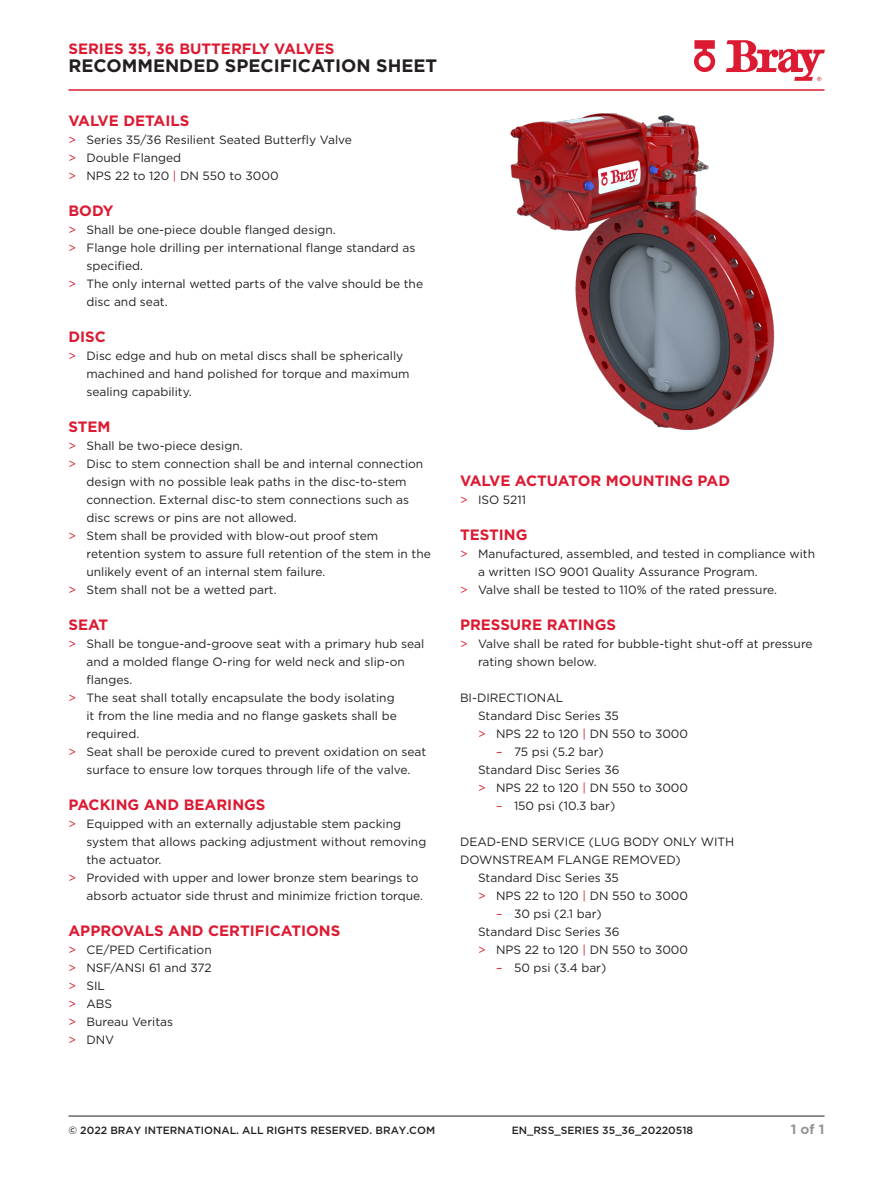
<style>
.page{position:relative;width:893px;height:1188px;background:#fff}
.page>*{position:absolute;margin:0;border:0;box-sizing:border-box;transform-origin:0 0}
.t1{font:700 18px "Gotham";color:#231f20}
.Subhead_1{font:700 15px "Gotham";color:#dc1a32}
.t2{font:700 13.5px "Gotham";color:#939598}
.Body_Text{font:12px/18px "Gotham";color:#231f20}
.t3{font:500 10.5px "Gotham";color:#231f20}
.s1{color:#dc1a32}
</style>
<div class="page">
<hr style="left:68px;top:1116px;width:756px;height:1px;background:#231f20">
<hr style="left:68px;top:89px;width:756px;height:2px;background:#dc1a32">
<svg style="left:726px;top:40px;width:99px;height:41px"></svg>
<svg style="left:694px;top:40px;width:21px;height:32px"></svg>
<img style="left:510px;top:113px;width:265px;height:317px">
<p class="Subhead_1" style="left:68px;top:39px;width:267px">SERIES 35, 36 BUTTERFLY VALVES</p>
<h1 class="t1" style="left:68px;top:54px;width:370px">RECOMMENDED SPECIFICATION SHEET</h1>
<p class="Subhead_1" style="left:68px;top:111px;width:122px">VALVE DETAILS</p>
<p class="Body_Text" style="left:68px;top:130px;width:285px"><span class="s1">&gt;</span> Series 35/36 Resilient Seated Butterfly Valve</p>
<p class="Body_Text" style="left:68px;top:148px;width:114px"><span class="s1">&gt;</span> Double Flanged</p>
<p class="Body_Text" style="left:68px;top:166px;width:212px"><span class="s1">&gt;</span> NPS 22 to 120 <span class="s1">|</span> DN 550 to 3000</p>
<p class="Subhead_1" style="left:68px;top:201px;width:47px">BODY</p>
<p class="Body_Text" style="left:68px;top:220px;width:269px"><span class="s1">&gt;</span> Shall be one-piece double flanged design.</p>
<p class="Body_Text" style="left:86px;top:238px;width:330px;text-indent:-18px"><span class="s1">&gt;</span> Flange hole drilling per international flange standard as specified.</p>
<p class="Body_Text" style="left:86px;top:274px;width:338px;text-indent:-18px"><span class="s1">&gt;</span> The only internal wetted parts of the valve should be the disc and seat.</p>
<p class="Subhead_1" style="left:68px;top:327px;width:39px">DISC</p>
<p class="Body_Text" style="left:86px;top:346px;width:325px;text-indent:-18px"><span class="s1">&gt;</span> Disc edge and hub on metal discs shall be spherically machined and hand polished for torque and maximum sealing capability.</p>
<p class="Subhead_1" style="left:68px;top:417px;width:44px">STEM</p>
<p class="Body_Text" style="left:68px;top:436px;width:176px"><span class="s1">&gt;</span> Shall be two-piece design.</p>
<p class="Body_Text" style="left:86px;top:454px;width:338px;text-indent:-18px"><span class="s1">&gt;</span> Disc to stem connection shall be and internal connection design with no possible leak paths in the disc-to-stem connection. External disc-to stem connections such as disc screws or pins are not allowed.</p>
<p class="Body_Text" style="left:86px;top:526px;width:346px;text-indent:-18px"><span class="s1">&gt;</span> Stem shall be provided with blow-out proof stem retention system to assure full retention of the stem in the unlikely event of an internal stem failure.</p>
<p class="Body_Text" style="left:68px;top:580px;width:210px"><span class="s1">&gt;</span> Stem shall not be a wetted part.</p>
<p class="Subhead_1" style="left:68px;top:615px;width:41px">SEAT</p>
<p class="Body_Text" style="left:86px;top:634px;width:339px;text-indent:-18px"><span class="s1">&gt;</span> Shall be tongue-and-groove seat with a primary hub seal and a molded flange O-ring for weld neck and slip-on flanges.</p>
<p class="Body_Text" style="left:86px;top:688px;width:312px;text-indent:-18px"><span class="s1">&gt;</span> The seat shall totally encapsulate the body isolating it from the line media and no flange gaskets shall be required.</p>
<p class="Body_Text" style="left:68px;top:742px;width:359px;text-align:center"><span class="s1">&gt;</span> Seat shall be peroxide cured to prevent oxidation on seat surface to ensure low torques through life of the valve.</p>
<p class="Subhead_1" style="left:68px;top:795px;width:199px">PACKING AND BEARINGS</p>
<p class="Body_Text" style="left:86px;top:814px;width:341px;text-indent:-18px"><span class="s1">&gt;</span> Equipped with an externally adjustable stem packing system that allows packing adjustment without removing the actuator.</p>
<p class="Body_Text" style="left:86px;top:868px;width:338px;text-indent:-18px"><span class="s1">&gt;</span> Provided with upper and lower bronze stem bearings to absorb actuator side thrust and minimize friction torque.</p>
<p class="Subhead_1" style="left:68px;top:921px;width:273px">APPROVALS AND CERTIFICATIONS</p>
<p class="Body_Text" style="left:68px;top:940px;width:145px"><span class="s1">&gt;</span> CE/PED Certification</p>
<p class="Body_Text" style="left:68px;top:958px;width:145px"><span class="s1">&gt;</span> NSF/ANSI 61 and 372</p>
<p class="Body_Text" style="left:68px;top:976px;width:38px"><span class="s1">&gt;</span> SIL</p>
<p class="Body_Text" style="left:68px;top:994px;width:45px"><span class="s1">&gt;</span> ABS</p>
<p class="Body_Text" style="left:68px;top:1012px;width:106px"><span class="s1">&gt;</span> Bureau Veritas</p>
<p class="Body_Text" style="left:68px;top:1030px;width:47px"><span class="s1">&gt;</span> DNV</p>
<p class="Subhead_1" style="left:460px;top:471px;width:272px">VALVE ACTUATOR MOUNTING PAD</p>
<p class="Body_Text" style="left:460px;top:490px;width:67px"><span class="s1">&gt;</span> ISO 5211</p>
<p class="Subhead_1" style="left:460px;top:525px;width:69px">TESTING</p>
<p class="Body_Text" style="left:478px;top:544px;width:339px;text-indent:-18px"><span class="s1">&gt;</span> Manufactured, assembled, and tested in compliance with a written ISO 9001 Quality Assurance Program.</p>
<p class="Body_Text" style="left:460px;top:580px;width:319px"><span class="s1">&gt;</span> Valve shall be tested to 110% of the rated pressure.</p>
<p class="Subhead_1" style="left:460px;top:615px;width:158px">PRESSURE RATINGS</p>
<p class="Body_Text" style="left:478px;top:634px;width:336px;text-indent:-18px"><span class="s1">&gt;</span> Valve shall be rated for bubble-tight shut-off at pressure rating shown below.</p>
<p class="Body_Text" style="left:460px;top:688px;width:105px">BI-DIRECTIONAL</p>
<p class="Body_Text" style="left:478px;top:706px;width:142px">Standard Disc Series 35</p>
<p class="Body_Text" style="left:478px;top:724px;width:212px"><span class="s1">&gt;</span> NPS 22 to 120 <span class="s1">|</span> DN 550 to 3000</p>
<p class="Body_Text" style="left:496px;top:742px;width:109px"><span class="s1">–</span> 75 psi (5.2 bar)</p>
<p class="Body_Text" style="left:478px;top:760px;width:143px">Standard Disc Series 36</p>
<p class="Body_Text" style="left:478px;top:778px;width:212px"><span class="s1">&gt;</span> NPS 22 to 120 <span class="s1">|</span> DN 550 to 3000</p>
<p class="Body_Text" style="left:496px;top:796px;width:121px"><span class="s1">–</span> 150 psi (10.3 bar)</p>
<p class="Body_Text" style="left:460px;top:832px;width:276px">DEAD-END SERVICE (LUG BODY ONLY WITH<br>DOWNSTREAM FLANGE REMOVED)</p>
<p class="Body_Text" style="left:478px;top:868px;width:142px">Standard Disc Series 35</p>
<p class="Body_Text" style="left:478px;top:886px;width:212px"><span class="s1">&gt;</span> NPS 22 to 120 <span class="s1">|</span> DN 550 to 3000</p>
<p class="Body_Text" style="left:496px;top:904px;width:107px"><span class="s1">–</span> 30 psi (2.1 bar)</p>
<p class="Body_Text" style="left:478px;top:922px;width:143px">Standard Disc Series 36</p>
<p class="Body_Text" style="left:478px;top:940px;width:212px"><span class="s1">&gt;</span> NPS 22 to 120 <span class="s1">|</span> DN 550 to 3000</p>
<p class="Body_Text" style="left:496px;top:958px;width:112px"><span class="s1">–</span> 50 psi (3.4 bar)</p>
<p class="t3" style="left:68px;top:1123px;width:368px">© 2022 BRAY INTERNATIONAL. ALL RIGHTS RESERVED. BRAY.COM</p>
<p class="t3" style="left:512px;top:1123px;width:63px">EN_RSS_SERIES</p>
<p class="t3" style="left:602px;top:1123px;width:92px">35_36_20220518</p>
<p class="t2" style="left:791px;top:1120px;width:35px">1 of 1</p>
</div>
